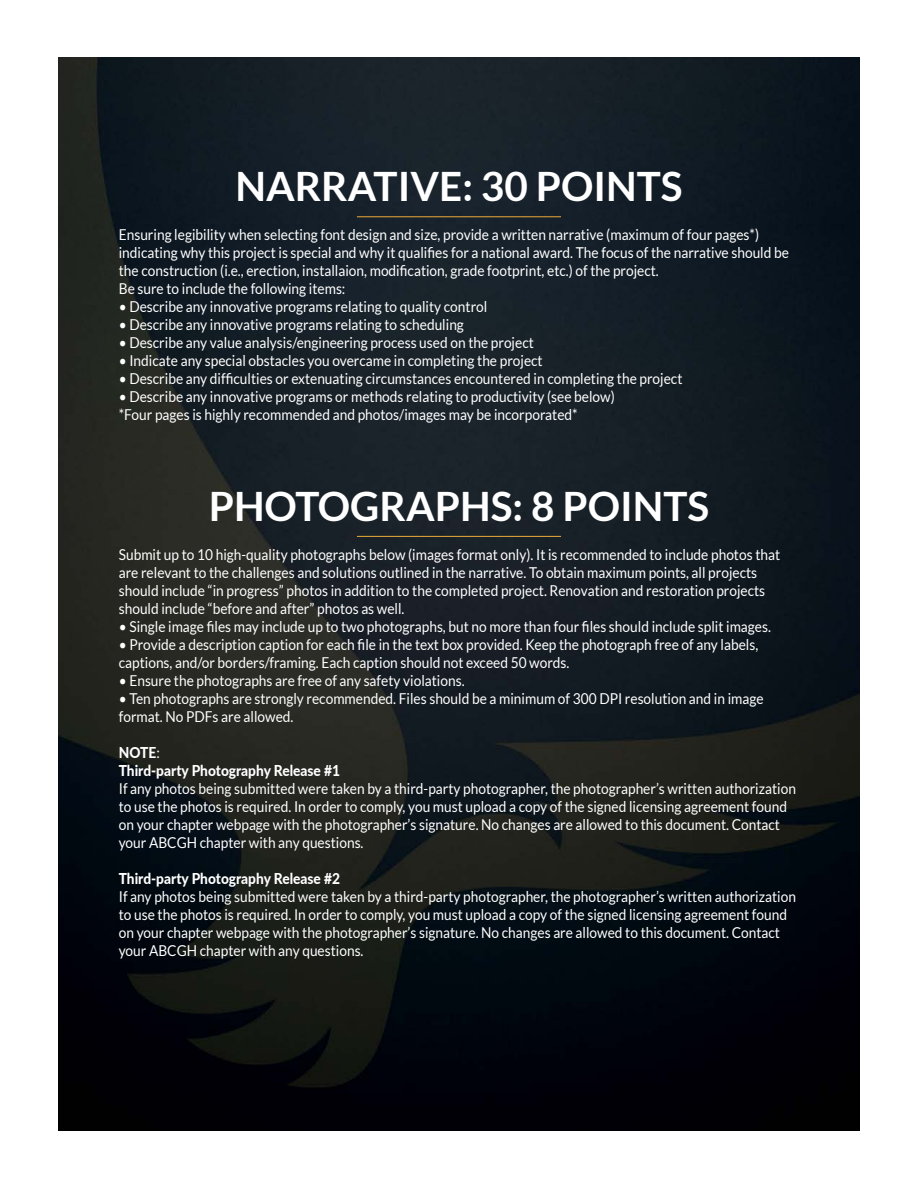
<style>
.page{position:relative;width:918px;height:1188px;background:#fff}
.page>*{position:absolute;margin:0;border:0;box-sizing:border-box;transform-origin:0 0}
.t1{font:700 40.5px "Lato";color:#fff}
.t2{font:15px/18px "Lato";color:#fff;scale:.91 1}
.t3{font:800 15px "Lato";color:#fff;scale:.91 1}
.s1{font-weight:400}
</style>
<div class="page">
<img style="left:58px;top:58px;width:802px;height:1072px">
<hr style="left:357px;top:216px;width:204px;height:1px;background:#d49b37">
<hr style="left:357px;top:536px;width:204px;height:1px;background:#d49b37">
<p class="t1" style="left:235px;top:163px;width:449px">NARRATIVE: 30 POINTS</p>
<p class="t2" style="left:119px;top:226px;width:738px">Ensuring legibility when selecting font design and size, provide a written narrative (maximum of four pages*) indicating why this project is special and why it qualifies for a national award. The focus of the narrative should be the construction (i.e., erection, installaion, modification, grade footprint, etc.) of the project.<br>Be sure to include the following items:</p>
<p class="t2" style="left:119px;top:298px;width:407px">• Describe any innovative programs relating to quality control</p>
<p class="t2" style="left:119px;top:316px;width:381px">• Describe any innovative programs relating to scheduling</p>
<p class="t2" style="left:119px;top:334px;width:458px">• Describe any value analysis/engineering process used on the project</p>
<p class="t2" style="left:119px;top:352px;width:467px">• Indicate any special obstacles you overcame in completing the project</p>
<p class="t2" style="left:119px;top:370px;width:621px">• Describe any difficulties or extenuating circumstances encountered in completing the project</p>
<p class="t2" style="left:119px;top:388px;width:547px">• Describe any innovative programs or methods relating to productivity (see below)</p>
<p class="t2" style="left:119px;top:406px;width:506px">*Four pages is highly recommended and photos/images may be incorporated*</p>
<p class="t1" style="left:209px;top:483px;width:502px">PHOTOGRAPHS: 8 POINTS</p>
<p class="t2" style="left:119px;top:546px;width:728px">Submit up to 10 high-quality photographs below (images format only). It is recommended to include photos that are relevant to the challenges and solutions outlined in the narrative. To obtain maximum points, all projects should include “in progress” photos in addition to the completed project. Renovation and restoration projects should include “before and after” photos as well.</p>
<p class="t2" style="left:119px;top:618px;width:718px">• Single image files may include up to two photographs, but no more than four files should include split images.</p>
<p class="t2" style="left:119px;top:636px;width:704px">• Provide a description caption for each file in the text box provided. Keep the photograph free of any labels, captions, and/or borders/framing. Each caption should not exceed 50 words.</p>
<p class="t2" style="left:119px;top:672px;width:382px">• Ensure the photographs are free of any safety violations.</p>
<p class="t2" style="left:119px;top:690px;width:710px">• Ten photographs are strongly recommended. Files should be a minimum of 300 DPI resolution and in image format. No PDFs are allowed.</p>
<p class="t3" style="left:119px;top:741px;width:47px">NOTE<span class="s1">:</span></p>
<p class="t3" style="left:119px;top:759px;width:245px">Third-party Photography Release #1</p>
<p class="t2" style="left:119px;top:780px;width:746px">If any photos being submitted were taken by a third-party photographer, the photographer’s written authorization to use the photos is required. In order to comply, you must upload a copy of the signed licensing agreement found on your chapter webpage with the photographer’s signature. No changes are allowed to this document. Contact your ABCGH chapter with any questions.</p>
<p class="t3" style="left:119px;top:867px;width:245px">Third-party Photography Release #2</p>
<p class="t2" style="left:119px;top:888px;width:746px">If any photos being submitted were taken by a third-party photographer, the photographer’s written authorization to use the photos is required. In order to comply, you must upload a copy of the signed licensing agreement found on your chapter webpage with the photographer’s signature. No changes are allowed to this document. Contact your ABCGH chapter with any questions.</p>
</div>
